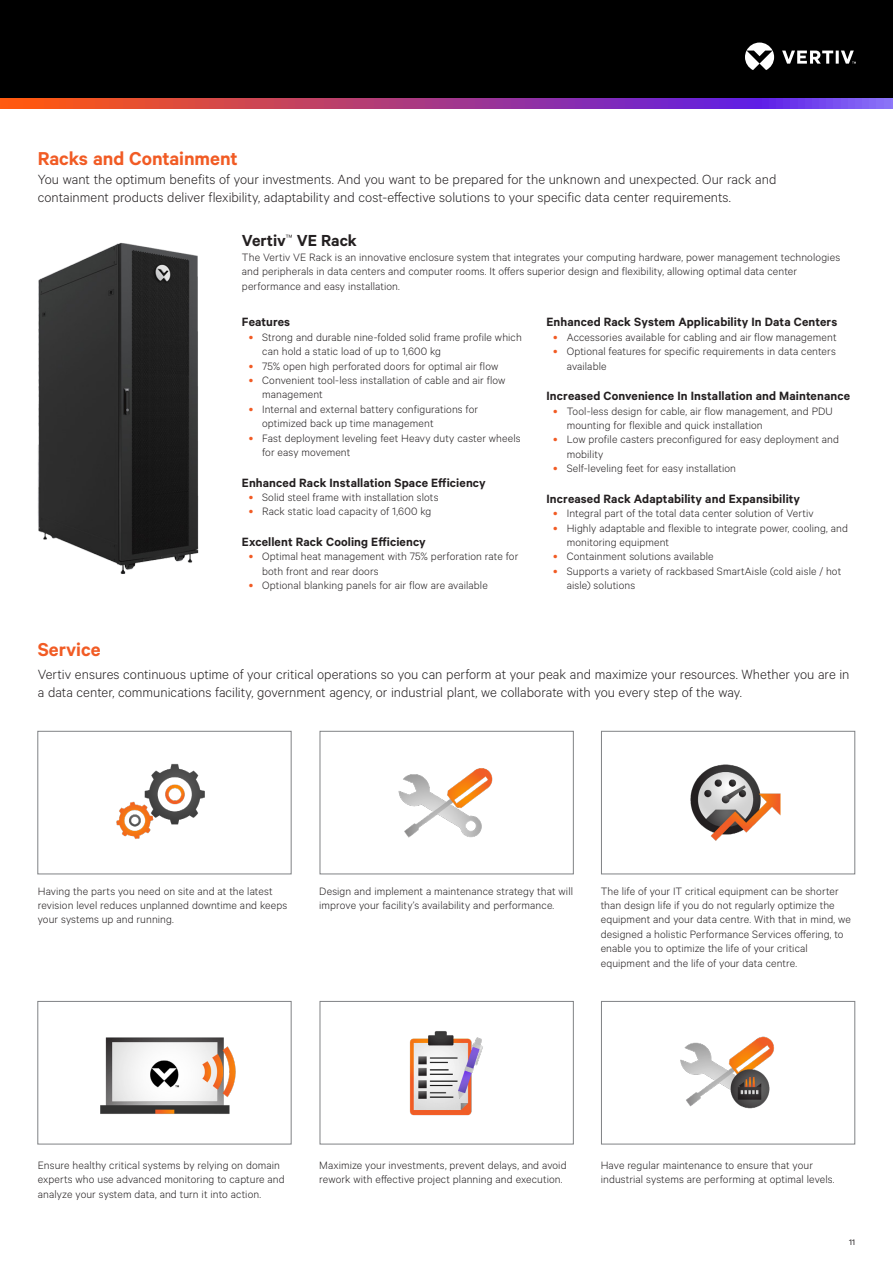
<style>
.page{position:relative;width:893px;height:1263px;background:#fff}
.page>*{position:absolute;margin:0;border:0;box-sizing:border-box;transform-origin:0 0}
.Vertiv_Orange_Main_H{font:600 21px "Calibre";color:#f15b24}
.Vertiv_Orange_Main_H-2{font:600 18px "Calibre";letter-spacing:-.005em;color:#231f20}
.Gray_Column_Bullets{font:300 15px/18px "Calibre";color:#231f20}
.Vertiv_Body_Text{font:600 13.5px "Calibre";letter-spacing:.01em;color:#231f20}
.Vertiv_Orange_Main_H-3{font:300 12px/14.4px "Calibre";letter-spacing:.01em;color:#231f20}
.Vertiv_Body_Text-2{font:300 12px/14.4px "Calibre";letter-spacing:.01em;color:#231f20}
.t1{font:9px "Calibre";color:#231f20}
.s1{font-size:13.5px;color:#f15b24}
</style>
<div class="page">
<div style="left:0;top:0;width:893px;height:108px;background:#000"></div>
<svg style="left:745px;top:43px;width:111px;height:27px"></svg>
<svg style="left:0;top:98px;width:893px;height:11px"></svg>
<img style="left:38px;top:242px;width:161px;height:332px">
<img style="left:116px;top:763px;width:89px;height:76px">
<div style="left:37px;top:731px;width:255px;height:143px;border:1px solid #808285"></div>
<img style="left:100px;top:1037px;width:136px;height:77px">
<div style="left:37px;top:1001px;width:255px;height:143px;border:1px solid #808285"></div>
<img style="left:398px;top:768px;width:95px;height:70px">
<div style="left:320px;top:731px;width:254px;height:143px;border:1px solid #808285"></div>
<img style="left:409px;top:1031px;width:74px;height:85px">
<div style="left:320px;top:1001px;width:254px;height:143px;border:1px solid #808285"></div>
<img style="left:690px;top:764px;width:91px;height:77px">
<div style="left:601px;top:731px;width:254px;height:143px;border:1px solid #808285"></div>
<img style="left:680px;top:1036px;width:94px;height:73px">
<div style="left:601px;top:1001px;width:254px;height:143px;border:1px solid #808285"></div>
<p class="Vertiv_Orange_Main_H" style="left:38px;top:146px;width:201px">Racks and Containment</p>
<p class="Gray_Column_Bullets" style="left:38px;top:170px;width:740px">You want the optimum benefits of your investments. And you want to be prepared for the unknown and unexpected. Our rack and containment products deliver flexibility, adaptability and cost-effective solutions to your specific data center requirements.</p>
<p class="Vertiv_Orange_Main_H-2" style="left:242px;top:230px;width:117px">Vertiv<sup>™</sup> VE Rack</p>
<p class="Vertiv_Body_Text-2" style="left:242px;top:249px;width:600px">The Vertiv VE Rack is an innovative enclosure system that integrates your computing hardware, power management technologies and peripherals in data centers and computer rooms. It offers superior design and flexibility, allowing optimal data center performance and easy installation.</p>
<p class="Vertiv_Orange_Main_H" style="left:38px;top:637px;width:64px">Service</p>
<p class="Vertiv_Body_Text" style="left:242px;top:314px;width:50px">Features</p>
<p class="Vertiv_Orange_Main_H-3" style="left:262px;top:329px;width:261px;text-indent:-14px"><span class="s1">•</span> Strong and durable nine-folded solid frame profile which can hold a static load of up to 1,600 kg</p>
<p class="Vertiv_Orange_Main_H-3" style="left:249px;top:358px;width:251px"><span class="s1">•</span> 75% open high perforated doors for optimal air flow</p>
<p class="Vertiv_Orange_Main_H-3" style="left:262px;top:373px;width:245px;text-indent:-14px"><span class="s1">•</span> Convenient tool-less installation of cable and air flow management</p>
<p class="Vertiv_Orange_Main_H-3" style="left:262px;top:401px;width:217px;text-indent:-14px"><span class="s1">•</span> Internal and external battery configurations for optimized back up time management</p>
<p class="Vertiv_Orange_Main_H-3" style="left:262px;top:430px;width:260px;text-indent:-14px"><span class="s1">•</span> Fast deployment leveling feet Heavy duty caster wheels for easy movement</p>
<p class="Vertiv_Body_Text" style="left:242px;top:474px;width:245px">Enhanced Rack Installation Space Efficiency</p>
<p class="Vertiv_Orange_Main_H-3" style="left:249px;top:490px;width:191px"><span class="s1">•</span> Solid steel frame with installation slots</p>
<p class="Vertiv_Orange_Main_H-3" style="left:249px;top:504px;width:184px"><span class="s1">•</span> Rack static load capacity of 1,600 kg</p>
<p class="Vertiv_Body_Text" style="left:242px;top:534px;width:185px">Excellent Rack Cooling Efficiency</p>
<p class="Vertiv_Orange_Main_H-3" style="left:262px;top:549px;width:258px;text-indent:-14px"><span class="s1">•</span> Optimal heat management with 75% perforation rate for both front and rear doors</p>
<p class="Vertiv_Orange_Main_H-3" style="left:249px;top:578px;width:241px"><span class="s1">•</span> Optional blanking panels for air flow are available</p>
<p class="Vertiv_Body_Text" style="left:546px;top:314px;width:292px">Enhanced Rack System Applicability In Data Centers</p>
<p class="Vertiv_Orange_Main_H-3" style="left:553px;top:329px;width:285px"><span class="s1">•</span> Accessories available for cabling and air flow management</p>
<p class="Vertiv_Orange_Main_H-3" style="left:567px;top:344px;width:270px;text-indent:-14px"><span class="s1">•</span> Optional features for specific requirements in data centers available</p>
<p class="Vertiv_Body_Text" style="left:546px;top:388px;width:305px">Increased Convenience In Installation and Maintenance</p>
<p class="Vertiv_Orange_Main_H-3" style="left:567px;top:403px;width:267px;text-indent:-14px"><span class="s1">•</span> Tool-less design for cable, air flow management, and PDU mounting for flexible and quick installation</p>
<p class="Vertiv_Orange_Main_H-3" style="left:567px;top:432px;width:274px;text-indent:-14px"><span class="s1">•</span> Low profile casters preconfigured for easy deployment and mobility</p>
<p class="Vertiv_Orange_Main_H-3" style="left:553px;top:461px;width:184px"><span class="s1">•</span> Self-leveling feet for easy installation</p>
<p class="Vertiv_Body_Text" style="left:546px;top:491px;width:255px">Increased Rack Adaptability and Expansibility</p>
<p class="Vertiv_Orange_Main_H-3" style="left:553px;top:506px;width:262px"><span class="s1">•</span> Integral part of the total data center solution of Vertiv</p>
<p class="Vertiv_Orange_Main_H-3" style="left:567px;top:520px;width:283px;text-indent:-14px"><span class="s1">•</span> Highly adaptable and flexible to integrate power, cooling, and monitoring equipment</p>
<p class="Vertiv_Orange_Main_H-3" style="left:553px;top:549px;width:162px"><span class="s1">•</span> Containment solutions available</p>
<p class="Vertiv_Orange_Main_H-3" style="left:567px;top:563px;width:276px;text-indent:-14px"><span class="s1">•</span> Supports a variety of rackbased SmartAisle (cold aisle / hot aisle) solutions</p>
<p class="Gray_Column_Bullets" style="left:38px;top:665px;width:813px">Vertiv ensures continuous uptime of your critical operations so you can perform at your peak and maximize your resources. Whether you are in a data center, communications facility, government agency, or industrial plant, we collaborate with you every step of the way.</p>
<p class="Vertiv_Orange_Main_H-3" style="left:38px;top:883px;width:251px">Having the parts you need on site and at the latest revision level reduces unplanned downtime and keeps your systems up and running.</p>
<p class="Vertiv_Orange_Main_H-3" style="left:319px;top:883px;width:255px">Design and implement a maintenance strategy that will improve your facility’s availability and performance.</p>
<p class="Vertiv_Orange_Main_H-3" style="left:601px;top:883px;width:252px">The life of your IT critical equipment can be shorter than design life if you do not regularly optimize the equipment and your data centre. With that in mind, we designed a holistic Performance Services offering, to enable you to optimize the life of your critical equipment and the life of your data centre.</p>
<p class="Vertiv_Orange_Main_H-3" style="left:38px;top:1157px;width:248px">Ensure healthy critical systems by relying on domain experts who use advanced monitoring to capture and analyze your system data, and turn it into action.</p>
<p class="Vertiv_Orange_Main_H-3" style="left:319px;top:1157px;width:249px">Maximize your investments, prevent delays, and avoid rework with effective project planning and execution.</p>
<p class="Vertiv_Orange_Main_H-3" style="left:601px;top:1157px;width:235px">Have regular maintenance to ensure that your industrial systems are performing at optimal levels.</p>
<p class="t1" style="left:849px;top:1236px;width:7px">11</p>
</div>
